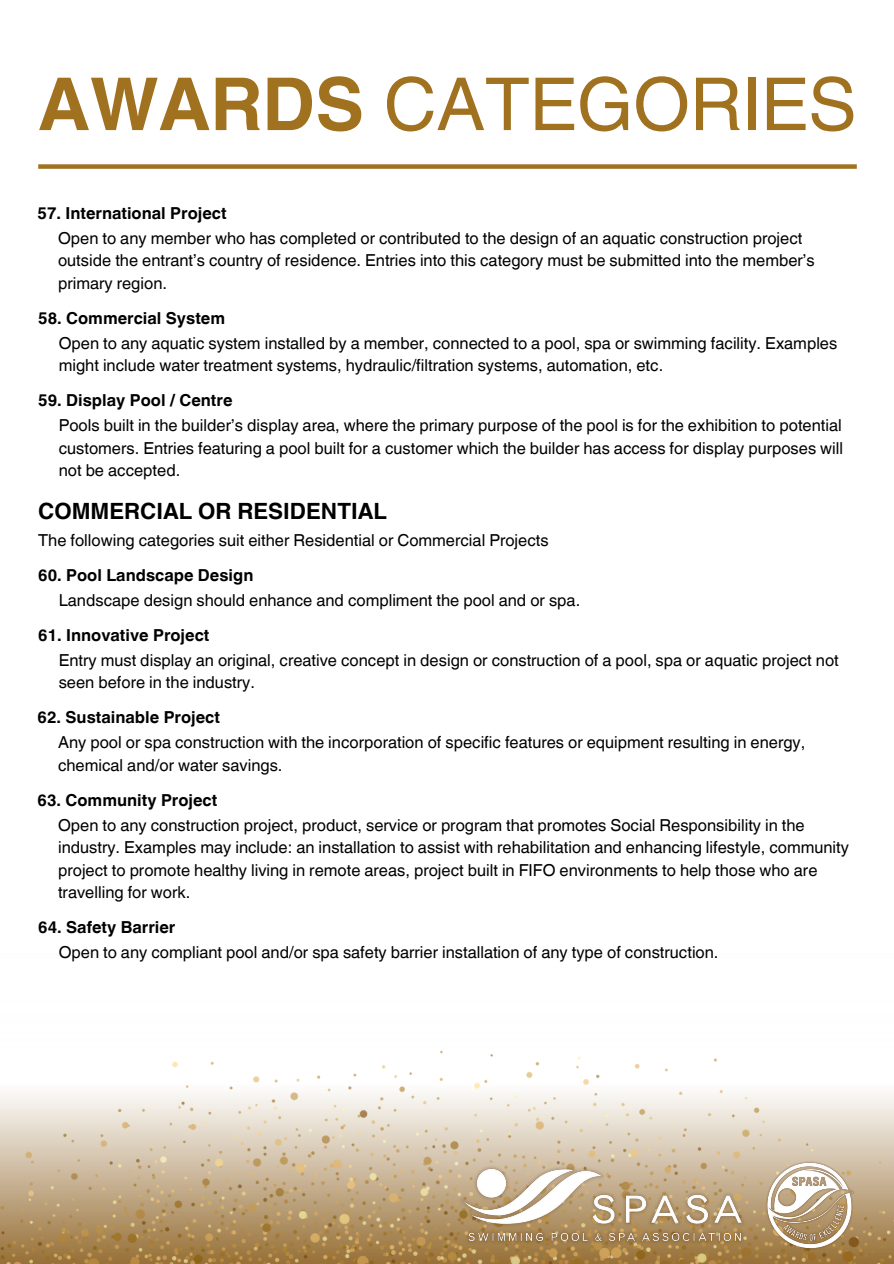
<style>
.page{position:relative;width:894px;height:1264px;background:#fff}
.page>*{position:absolute;margin:0;border:0;box-sizing:border-box;transform-origin:0 0}
.t1{font:72.9px "Helvetica World";color:#a0711f}
.t2{font:700 22.35px "Helvetica World";color:#000}
.t3{font:16.5px/22.5px "Helvetica World";color:#000}
.t4{font:700 16.5px "Helvetica World";color:#000}
.s1{font-weight:700}
</style>
<div class="page">
<img style="left:0;top:1050px;width:893px;height:213px">
<img style="left:434px;top:1163px;width:328px;height:87px">
<img style="left:762px;top:1159px;width:94px;height:92px">
<div style="left:38px;top:164px;width:818px;height:5px;background:#a0711f"></div>
<p class="t1" style="left:38px;top:61px;width:819px"><span class="s1">AWARDS</span> CATEGORIES</p>
<p class="t4" style="left:38px;top:200px;width:190px">57. International Project</p>
<p class="t3" style="left:58px;top:227px;width:758px">Open to any member who has completed or contributed to the design of an aquatic construction project outside the entrant’s country of residence. Entries into this category must be submitted into the member’s primary region.</p>
<p class="t4" style="left:38px;top:304px;width:188px">58. Commercial System</p>
<h2 class="t3" style="left:59px;top:332px;width:779px">Open to any aquatic system installed by a member, connected to a pool, spa or swimming facility. Examples might include water treatment systems, hydraulic/filtration systems, automation, etc.</h2>
<p class="t4" style="left:38px;top:387px;width:196px">59. Display Pool / Centre</p>
<p class="t3" style="left:59px;top:414px;width:785px;text-align:justify">Pools built in the builder’s display area, where the primary purpose of the pool is for the exhibition to potential customers. Entries featuring a pool built for a customer which the builder has access for display purposes will not be accepted.</p>
<p class="t2" style="left:38px;top:492px;width:350px">COMMERCIAL OR RESIDENTIAL</p>
<p class="t3" style="left:38px;top:529px;width:512px">The following categories suit either Residential or Commercial Projects</p>
<p class="t4" style="left:38px;top:562px;width:216px">60. Pool Landscape Design</p>
<p class="t3" style="left:59px;top:589px;width:523px">Landscape design should enhance and compliment the pool and or spa.</p>
<p class="t4" style="left:38px;top:621px;width:173px">61. Innovative Project</p>
<p class="t3" style="left:59px;top:649px;width:781px">Entry must display an original, creative concept in design or construction of a pool, spa or aquatic project not seen before in the industry.</p>
<p class="t4" style="left:38px;top:704px;width:184px">62. Sustainable Project</p>
<p class="t3" style="left:58px;top:731px;width:748px">Any pool or spa construction with the incorporation of specific features or equipment resulting in energy, chemical and/or water savings.</p>
<p class="t4" style="left:38px;top:786px;width:181px">63. Community Project</p>
<p class="t3" style="left:58px;top:813px;width:792px">Open to any construction project, product, service or program that promotes Social Responsibility in the industry. Examples may include: an installation to assist with rehabilitation and enhancing lifestyle, community project to promote healthy living in remote areas, project built in FIFO environments to help those who are travelling for work.</p>
<p class="t4" style="left:38px;top:913px;width:139px">64. Safety Barrier</p>
<p class="t3" style="left:59px;top:940px;width:661px">Open to any compliant pool and/or spa safety barrier installation of any type of construction.</p>
</div>
